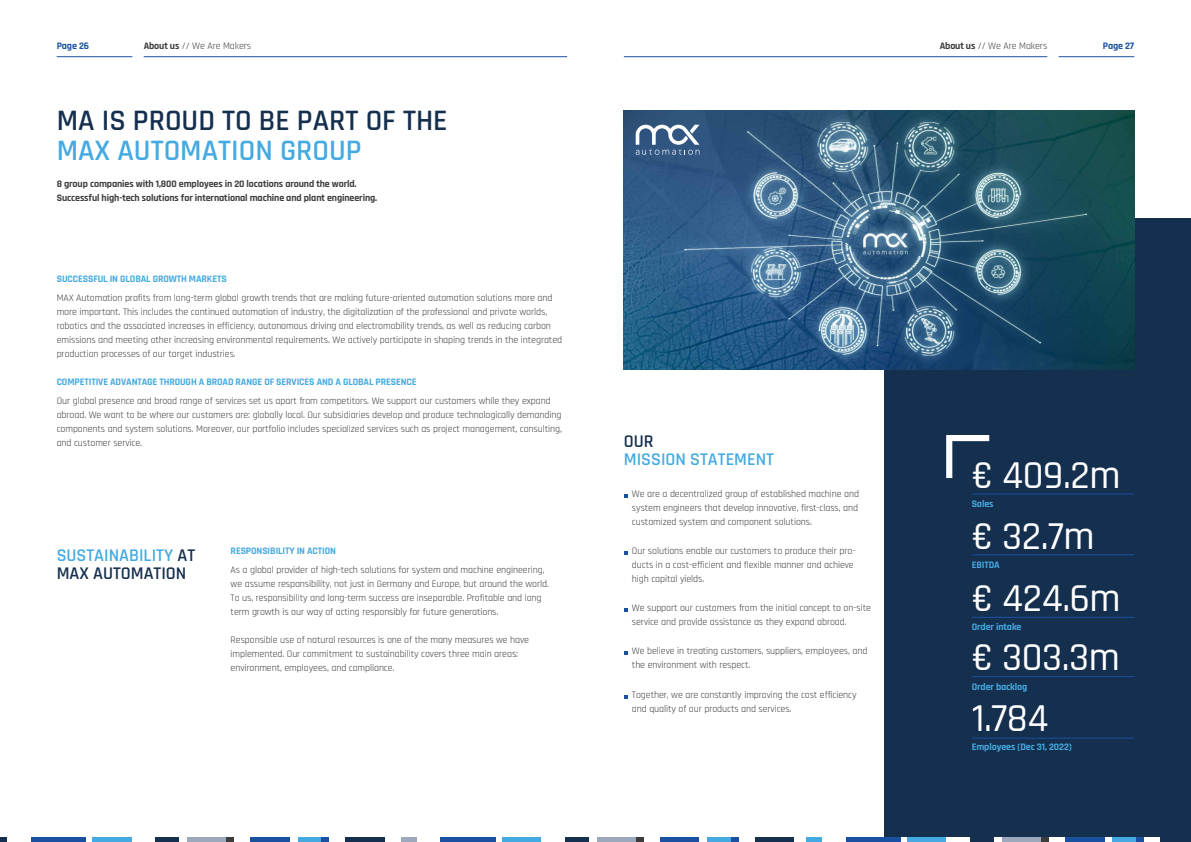
<style>
.page{position:relative;width:1191px;height:842px;background:#fff}
.page>*{position:absolute;margin:0;border:0;box-sizing:border-box;transform-origin:0 0}
.t1{font:500 40px "Rajdhani";letter-spacing:-.01em;color:#fff}
.t2{font:600 30px "Rajdhani";color:#152f4e}
.t3{font:600 30px "Rajdhani";color:#44aae1}
.t4{font:600 18px/18px "Rajdhani";color:#152f4e}
.t5{font:600 18px "Rajdhani";color:#44aae1}
.t6{font:10px/14px "Rajdhani";letter-spacing:-.01em;color:#3c3c3b}
.t7{font:700 10px "Rajdhani";letter-spacing:-.01em;color:#44aae1}
.t8{font:700 10px/14px "Rajdhani";letter-spacing:-.01em;color:#3c3c3b}
.t9{font:700 10px "Rajdhani";letter-spacing:-.01em;color:#1951a0}
.s1{font-weight:700}
.s2{color:#44aae1}
</style>
<div class="page">
<svg style="left:0;top:837px;width:7px;height:5px"></svg>
<div style="left:31px;top:837px;width:55px;height:5px;background:#1951a0"></div>
<div style="left:93px;top:837px;width:39px;height:5px;background:#44aae1"></div>
<div style="left:155px;top:837px;width:24px;height:5px;background:#152f4e"></div>
<div style="left:187px;top:837px;width:40px;height:5px;background:#9ca8bb"></div>
<div style="left:226px;top:837px;width:8px;height:5px;background:#3c3c3b"></div>
<div style="left:250px;top:837px;width:40px;height:5px;background:#1951a0"></div>
<div style="left:298px;top:837px;width:23px;height:5px;background:#44aae1"></div>
<div style="left:345px;top:837px;width:39px;height:5px;background:#152f4e"></div>
<div style="left:321px;top:837px;width:8px;height:5px;background:#1951a0"></div>
<div style="left:401px;top:837px;width:16px;height:5px;background:#9ca8bb"></div>
<div style="left:440px;top:837px;width:56px;height:5px;background:#1951a0"></div>
<div style="left:502px;top:837px;width:40px;height:5px;background:#44aae1"></div>
<div style="left:541px;top:837px;width:24px;height:5px;background:#fff"></div>
<div style="left:565px;top:837px;width:23px;height:5px;background:#152f4e"></div>
<div style="left:597px;top:837px;width:39px;height:5px;background:#9ca8bb"></div>
<div style="left:636px;top:837px;width:8px;height:5px;background:#3c3c3b"></div>
<div style="left:660px;top:837px;width:39px;height:5px;background:#1951a0"></div>
<div style="left:707px;top:837px;width:24px;height:5px;background:#44aae1"></div>
<div style="left:754px;top:837px;width:40px;height:5px;background:#152f4e"></div>
<div style="left:731px;top:837px;width:8px;height:5px;background:#1951a0"></div>
<div style="left:806px;top:837px;width:16px;height:5px;background:#44aae1"></div>
<div style="left:846px;top:837px;width:55px;height:5px;background:#1951a0"></div>
<div style="left:907px;top:837px;width:40px;height:5px;background:#44aae1"></div>
<div style="left:946px;top:837px;width:24px;height:5px;background:#fff"></div>
<div style="left:970px;top:837px;width:24px;height:5px;background:#152f4e"></div>
<div style="left:1002px;top:837px;width:39px;height:5px;background:#9ca8bb"></div>
<div style="left:1041px;top:837px;width:8px;height:5px;background:#3c3c3b"></div>
<div style="left:1065px;top:837px;width:39px;height:5px;background:#1951a0"></div>
<div style="left:1112px;top:837px;width:24px;height:5px;background:#44aae1"></div>
<div style="left:1160px;top:837px;width:31px;height:5px;background:#152f4e"></div>
<div style="left:1136px;top:837px;width:8px;height:5px;background:#1951a0"></div>
<hr style="left:57px;top:56px;width:75px;height:1px;background:#1951a0">
<hr style="left:144px;top:56px;width:423px;height:1px;background:#1951a0">
<hr style="left:624px;top:56px;width:423px;height:1px;background:#1951a0">
<hr style="left:1058px;top:56px;width:76px;height:1px;background:#1951a0">
<div style="left:884px;top:219px;width:307px;height:618px;background:#152f4e"></div>
<img style="left:624px;top:111px;width:510px;height:259px">
<hr style="left:971px;top:494px;width:163px;height:1px;background:#1951a0">
<hr style="left:971px;top:555px;width:163px;height:1px;background:#1951a0">
<hr style="left:971px;top:617px;width:163px;height:1px;background:#1951a0">
<hr style="left:971px;top:676px;width:163px;height:1px;background:#1951a0">
<hr style="left:971px;top:738px;width:163px;height:1px;background:#1951a0">
<svg style="left:946px;top:435px;width:43px;height:43px"></svg>
<svg style="left:635px;top:125px;width:64px;height:30px"></svg>
<p class="t9" style="left:57px;top:40px;width:34px">Page 26</p>
<p class="t6" style="left:144px;top:39px;width:109px"><span class="s1">About us</span> // We Are Makers</p>
<h2 class="t2" style="left:57px;top:103px;width:392px">MA IS PROUD TO BE PART OF THE</h2>
<h2 class="t3" style="left:57px;top:133px;width:306px">MAX AUTOMATION GROUP</h2>
<p class="t8" style="left:57px;top:177px;width:322px">8 group companies with 1,800 employees in 20 locations around the world.<br>Successful high-tech solutions for international machine and plant engineering.</p>
<p class="t7" style="left:57px;top:273px;width:172px">SUCCESSFUL IN GLOBAL GROWTH MARKETS</p>
<p class="t6" style="left:57px;top:291px;width:507px">MAX Automation profits from long-term global growth trends that are making future-oriented automation solutions more and more important. This includes the continued automation of industry, the digitalization of the professional and private worlds, robotics and the associated increases in efficiency, autonomous driving and electromobility trends, as well as reducing carbon emissions and meeting other increasing environmental requirements. We actively participate in shaping trends in the integrated production processes of our target industries.</p>
<p class="t7" style="left:57px;top:376px;width:361px">COMPETITIVE ADVANTAGE THROUGH A BROAD RANGE OF SERVICES AND A GLOBAL PRESENCE</p>
<p class="t6" style="left:57px;top:394px;width:507px">Our global presence and broad range of services set us apart from competitors. We support our customers while they expand abroad. We want to be where our customers are: globally local. Our subsidiaries develop and produce technologically demanding components and system solutions. Moreover, our portfolio includes specialized services such as project management, consulting, and customer service.</p>
<h3 class="t4" style="left:57px;top:547px;width:140px"><span class="s2">SUSTAINABILITY</span> AT<br>MAX AUTOMATION</h3>
<p class="t7" style="left:231px;top:544px;width:107px">RESPONSIBILITY IN ACTION</p>
<p class="t6" style="left:231px;top:563px;width:320px">As a global provider of high-tech solutions for system and machine engineering, we assume responsibility, not just in Germany and Europe, but around the world.<br>To us, responsibility and long-term success are inseparable. Profitable and long term growth is our way of acting responsibly for future generations.</p>
<p class="t6" style="left:231px;top:633px;width:300px">Responsible use of natural resources is one of the many measures we have implemented. Our commitment to sustainability covers three main areas: environment, employees, and compliance.</p>
<h3 class="t4" style="left:624px;top:433px;width:31px">OUR</h3>
<h3 class="t5" style="left:624px;top:449px;width:152px">MISSION STATEMENT</h3>
<p class="t6" style="left:632px;top:487px;width:229px;text-align:justify">We are a decentralized group of established machine and system engineers that develop innovative, first-class, and customized system and component solutions.</p>
<p class="t6" style="left:632px;top:544px;width:225px">Our solutions enable our customers to produce their pro&shy;ducts in a cost-efficient and flexible manner and achieve high capital yields.</p>
<p class="t6" style="left:632px;top:601px;width:240px">We support our customers from the initial concept to on-site service and provide assistance as they expand abroad.</p>
<p class="t6" style="left:632px;top:644px;width:237px">We believe in treating customers, suppliers, employees, and the environment with respect.</p>
<p class="t6" style="left:632px;top:688px;width:226px">Together, we are constantly improving the cost efficiency and quality of our products and services.</p>
<p class="t6" style="left:939px;top:39px;width:109px"><span class="s1">About us</span> // We Are Makers</p>
<p class="t9" style="left:1102px;top:40px;width:33px">Page 27</p>
<h1 class="t1" style="left:971px;top:452px;width:150px">€ 409.2m</h1>
<p class="t7" style="left:971px;top:498px;width:23px">Sales</p>
<h1 class="t1" style="left:971px;top:512px;width:124px">€ 32.7m</h1>
<p class="t7" style="left:971px;top:558px;width:30px">EBITDA</p>
<h1 class="t1" style="left:971px;top:575px;width:150px">€ 424.6m</h1>
<p class="t7" style="left:971px;top:621px;width:51px">Order intake</p>
<h1 class="t1" style="left:971px;top:634px;width:150px">€ 303.3m</h1>
<p class="t7" style="left:971px;top:680px;width:57px">Order backlog</p>
<h1 class="t1" style="left:971px;top:695px;width:78px">1.784</h1>
<p class="t7" style="left:971px;top:741px;width:102px">Employees (Dec 31, 2022)</p>
</div>
